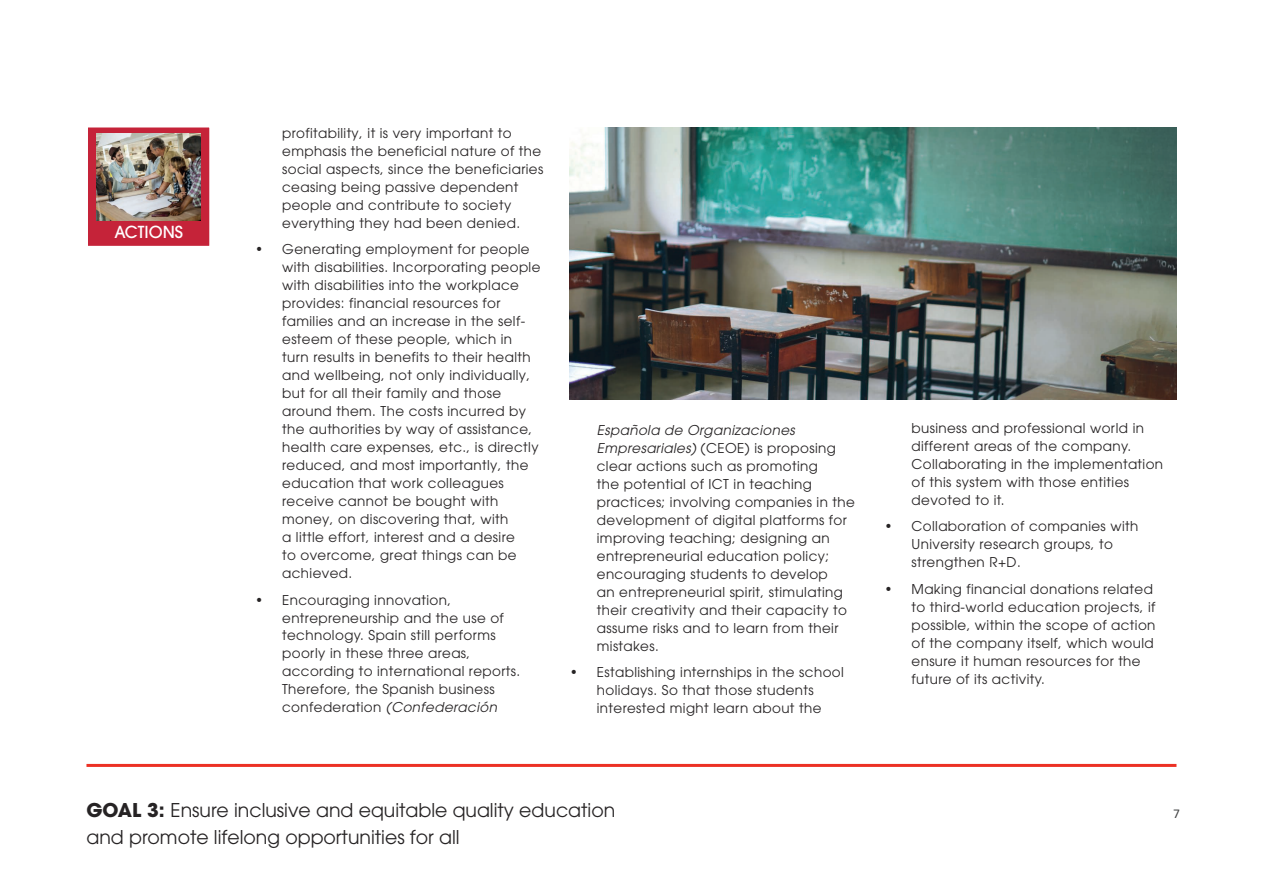
<style>
.page{position:relative;width:1263px;height:893px;background:#fff}
.page>*{position:absolute;margin:0;border:0;box-sizing:border-box;transform-origin:0 0}
.t1{font:18.9px/27px "ITC Avant Garde Pro";color:#262324}
.t2{font:500 16.5px "ITC Avant Garde Pro";color:#fff}
.t3{font:13.5px/18px "ITC Avant Garde Pro";letter-spacing:.03em;color:#262324}
.t4{font:13.5px "Calibri";color:#414243}
.s1{font-style:italic}
.s2{font-weight:700}
</style>
<div class="page">
<hr style="left:86px;top:764px;width:1090px;height:3px;background:#ec3125">
<div style="left:86px;top:126px;width:125px;height:121px;background:#c52339"></div>
<img style="left:97px;top:134px;width:104px;height:86px">
<div style="left:86px;top:126px;width:125px;height:121px;border:2px solid #fff"></div>
<img style="left:570px;top:128px;width:606px;height:272px">
<p class="t2" style="left:114px;top:221px;width:70px">ACTIONS</p>
<p class="t3" style="left:282px;top:123px;width:263px">profitability, it is very important to emphasis the beneficial nature of the social aspects, since the beneficiaries ceasing being passive dependent people and contribute to society everything they had been denied.</p>
<p class="t3" style="left:282px;top:240px;width:260px;text-indent:-27px">• Generating employment for people with disabilities. Incorporating people with disabilities into the workplace provides: financial resources for families and an increase in the self&shy;esteem of these people, which in turn results in benefits to their health and wellbeing, not only individually, but for all their family and those around them. The costs incurred by the authorities by way of assistance, health care expenses, etc., is directly reduced, and most importantly, the education that work colleagues receive cannot be bought with money, on discovering that, with<br>a little effort, interest and a desire<br>to overcome, great things can be achieved.</p>
<p class="t3" style="left:282px;top:590px;width:240px;text-indent:-27px">• Encouraging innovation, entrepreneurship and the use of technology. Spain still performs poorly in these three areas, according to international reports.<br>Therefore, the Spanish business confederation <span class="s1">(Confederación</span></p>
<p class="t3" style="left:597px;top:420px;width:260px"><span class="s1">Española de Organizaciones Empresariales)</span> (CEOE) is proposing clear actions such as promoting<br>the potential of ICT in teaching practices; involving companies in the development of digital platforms for improving teaching; designing an entrepreneurial education policy; encouraging students to develop<br>an entrepreneurial spirit, stimulating their creativity and their capacity to assume risks and to learn from their mistakes.</p>
<p class="t3" style="left:570px;top:663px;width:276px;text-align:center">• Establishing internships in the school holidays. So that those students interested might learn about the</p>
<p class="t3" style="left:911px;top:419px;width:253px">business and professional world in different areas of the company.<br>Collaborating in the implementation of this system with those entities devoted to it.</p>
<p class="t3" style="left:911px;top:517px;width:228px;text-indent:-27px">• Collaboration of companies with<br>University research groups, to strengthen R+D.</p>
<p class="t3" style="left:911px;top:580px;width:245px;text-indent:-27px">• Making financial donations related to third-world education projects, if possible, within the scope of action of the company itself, which would ensure it human resources for the future of its activity.</p>
<h1 class="t1" style="left:86px;top:796px;width:530px"><span class="s2">GOAL 3:</span> Ensure inclusive and equitable quality education and promote lifelong opportunities for all</h1>
<p class="t4" style="left:1173px;top:804px;width:8px">7</p>
</div>
